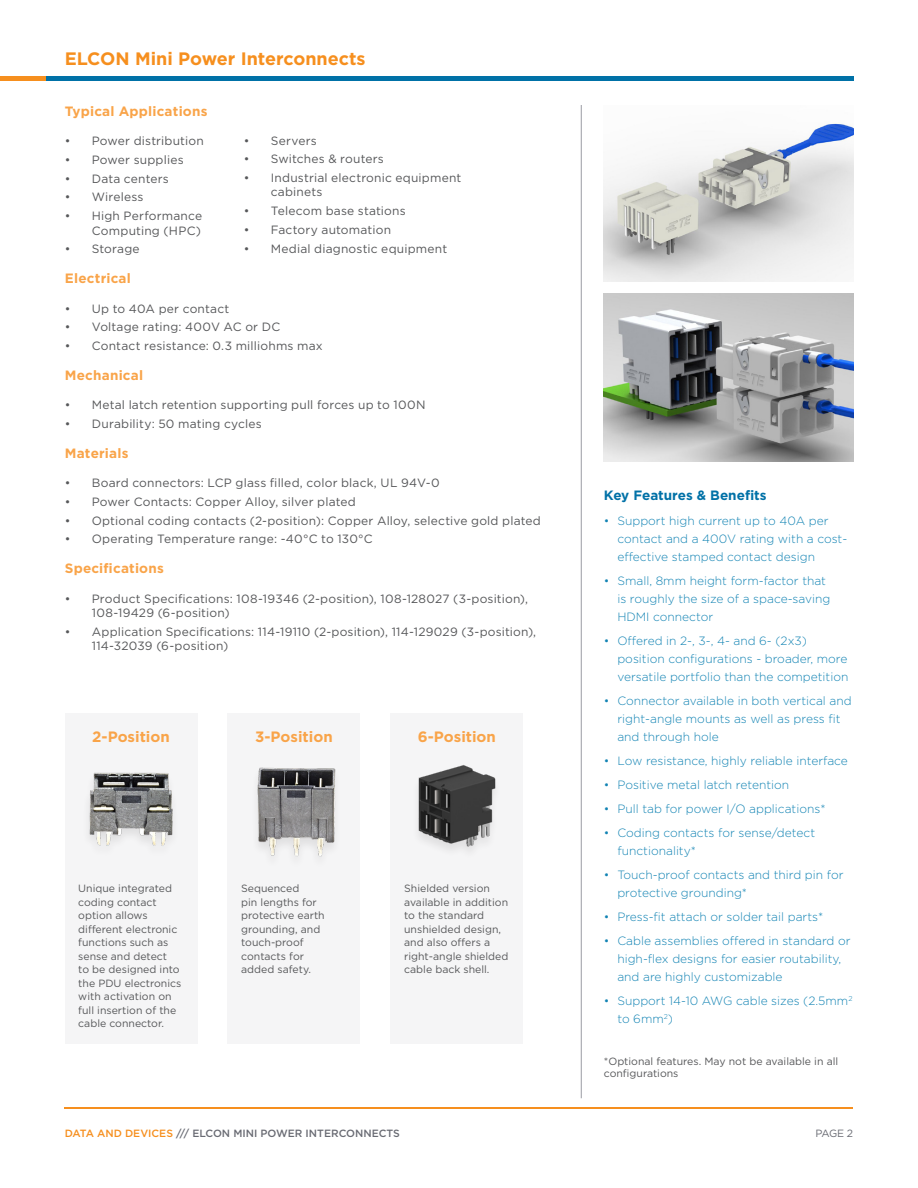
<style>
.page{position:relative;width:918px;height:1188px;background:#fff}
.page>*{position:absolute;margin:0;border:0;box-sizing:border-box;transform-origin:0 0}
.t1{font:700 18px "Gotham";color:#f68f1e}
.PS_Body_Copy_Bold{font:700 15px "Gotham";color:#f9a449}
.PS_Product_Name{font:700 13.5px "Gotham";letter-spacing:.015em;color:#f9a449}
.PS_Sidebar_Headline{font:700 13.5px "Gotham";color:#0071a7}
.t2{font:12px/14.4px "Gotham";letter-spacing:.015em;color:#57585a}
.t3{font:300 12px/18px "Gotham";color:#1384b4}
.PS_Body_Copy_Bold-2{font:10.5px/13.5px "Gotham";color:#57585a}
.PS_Sidebar_Bullet_Bl{font:10.5px/12px "Gotham";color:#57585a}
.t4{font:500 10.5px "Gotham";color:#696b73}
.t5{font:10.5px "Gotham";color:#696b73}
.s1{color:#f68f1e}
</style>
<div class="page">
<img style="left:604px;top:122px;width:249px;height:160px">
<img style="left:604px;top:293px;width:249px;height:168px">
<hr style="left:65px;top:1107px;width:788px;height:1px;background:#f68f1e">
<div style="left:0;top:76px;width:47px;height:5px;background:#f68f1e"></div>
<div style="left:46px;top:76px;width:807px;height:5px;background:#0071a7"></div>
<div style="left:228px;top:713px;width:132px;height:331px;background:#f5f5f6"></div>
<div style="left:65px;top:713px;width:132px;height:331px;background:#f5f5f6"></div>
<hr style="left:581px;top:105px;width:1px;height:993px;background:#9a9ca3">
<img style="left:89px;top:772px;width:84px;height:74px">
<img style="left:257px;top:767px;width:79px;height:90px">
<div style="left:391px;top:713px;width:132px;height:331px;background:#f5f5f6"></div>
<img style="left:418px;top:765px;width:78px;height:86px">
<h1 class="t1" style="left:65px;top:46px;width:302px">ELCON Mini Power Interconnects</h1>
<p class="PS_Product_Name" style="left:65px;top:102px;width:144px">Typical Applications</p>
<p class="t2" style="left:65px;top:134px;width:141px">• Power distribution</p>
<p class="t2" style="left:65px;top:152px;width:120px">• Power supplies</p>
<p class="t2" style="left:65px;top:171px;width:106px">• Data centers</p>
<p class="t2" style="left:65px;top:190px;width:80px">• Wireless</p>
<p class="t2" style="left:65px;top:208px;width:139px;text-align:right">• High Performance<br>Computing (HPC)</p>
<p class="t2" style="left:65px;top:242px;width:76px">• Storage</p>
<p class="PS_Product_Name" style="left:65px;top:269px;width:68px">Electrical</p>
<p class="t2" style="left:65px;top:301px;width:166px">• Up to 40A per contact</p>
<p class="t2" style="left:65px;top:320px;width:217px">• Voltage rating: 400V AC or DC</p>
<p class="t2" style="left:65px;top:338px;width:260px">• Contact resistance: 0.3 milliohms max</p>
<p class="PS_Product_Name" style="left:65px;top:366px;width:80px">Mechanical</p>
<p class="t2" style="left:65px;top:397px;width:362px">• Metal latch retention supporting pull forces up to 100N</p>
<p class="t2" style="left:65px;top:416px;width:198px">• Durability: 50 mating cycles</p>
<p class="PS_Product_Name" style="left:65px;top:444px;width:65px">Materials</p>
<p class="t2" style="left:65px;top:475px;width:377px">• Board connectors: LCP glass filled, color black, UL 94V-0</p>
<p class="t2" style="left:65px;top:494px;width:293px">• Power Contacts: Copper Alloy, silver plated</p>
<p class="t2" style="left:65px;top:513px;width:478px">• Optional coding contacts (2-position): Copper Alloy, selective gold plated</p>
<p class="t2" style="left:65px;top:532px;width:310px">• Operating Temperature range: -40°C to 130°C</p>
<p class="PS_Product_Name" style="left:65px;top:559px;width:101px">Specifications</p>
<p class="t2" style="left:92px;top:591px;width:438px;text-indent:-27px">• Product Specifications: 108-19346 (2-position), 108-128027 (3-position),<br>108-19429 (6-position)</p>
<p class="t2" style="left:92px;top:624px;width:446px;text-indent:-27px">• Application Specifications: 114-19110 (2-position), 114-129029 (3-position),<br>114-32039 (6-position)</p>
<p class="t2" style="left:244px;top:133px;width:74px">• Servers</p>
<p class="t2" style="left:244px;top:152px;width:142px">• Switches &amp; routers</p>
<p class="t2" style="left:271px;top:170px;width:192px;text-indent:-27px">• Industrial electronic equipment cabinets</p>
<p class="t2" style="left:244px;top:203px;width:163px">• Telecom base stations</p>
<p class="t2" style="left:244px;top:222px;width:149px">• Factory automation</p>
<p class="t2" style="left:244px;top:241px;width:205px">• Medial diagnostic equipment</p>
<p class="PS_Body_Copy_Bold" style="left:92px;top:727px;width:79px">2-Position</p>
<p class="PS_Body_Copy_Bold" style="left:255px;top:727px;width:79px">3-Position</p>
<p class="PS_Body_Copy_Bold" style="left:418px;top:727px;width:80px">6-Position</p>
<p class="PS_Body_Copy_Bold-2" style="left:78px;top:881px;width:105px">Unique integrated coding contact option allows different electronic functions such as sense and detect<br>to be designed into the PDU electronics with activation on full insertion of the cable connector.</p>
<p class="PS_Body_Copy_Bold-2" style="left:241px;top:881px;width:85px">Sequenced<br>pin lengths for protective earth grounding, and touch-proof contacts for added safety.</p>
<p class="PS_Body_Copy_Bold-2" style="left:404px;top:881px;width:106px">Shielded version available in addition to the standard unshielded design, and also offers a right-angle shielded cable back shell.</p>
<p class="PS_Sidebar_Headline" style="left:604px;top:486px;width:164px">Key Features &amp; Benefits</p>
<p class="t3" style="left:617px;top:511px;width:231px;text-indent:-14px">• Support high current up to 40A per contact and a 400V rating with a cost&shy;effective stamped contact design</p>
<p class="t3" style="left:617px;top:571px;width:215px;text-indent:-14px">• Small, 8mm height form-factor that is roughly the size of a space-saving<br>HDMI connector</p>
<p class="t3" style="left:617px;top:631px;width:233px;text-indent:-14px">• Offered in 2-, 3-, 4- and 6- (2x3) position configurations - broader, more versatile portfolio than the competition</p>
<p class="t3" style="left:617px;top:691px;width:236px;text-indent:-14px">• Connector available in both vertical and right-angle mounts as well as press fit and through hole</p>
<p class="t3" style="left:604px;top:751px;width:246px">• Low resistance, highly reliable interface</p>
<p class="t3" style="left:604px;top:775px;width:187px">• Positive metal latch retention</p>
<p class="t3" style="left:604px;top:799px;width:223px">• Pull tab for power I/O applications*</p>
<p class="t3" style="left:617px;top:823px;width:199px;text-indent:-14px">• Coding contacts for sense/detect functionality*</p>
<p class="t3" style="left:617px;top:865px;width:228px;text-indent:-14px">• Touch-proof contacts and third pin for protective grounding*</p>
<p class="t3" style="left:604px;top:907px;width:221px">• Press-fit attach or solder tail parts*</p>
<p class="t3" style="left:617px;top:931px;width:235px;text-indent:-14px">• Cable assemblies offered in standard or high-flex designs for easier routability, and are highly customizable</p>
<p class="t3" style="left:617px;top:991px;width:237px;text-indent:-13px">• Support 14-10 AWG cable sizes (2.5mm<sup>2 </sup>to 6mm<sup>2</sup>)</p>
<p class="PS_Sidebar_Bullet_Bl" style="left:604px;top:1055px;width:236px">*Optional features. May not be available in all configurations</p>
<p class="t4" style="left:65px;top:1126px;width:337px"><span class="s1">DATA AND DEVICES</span> /// ELCON MINI POWER INTERCONNECTS</p>
<p class="t5" style="left:815px;top:1127px;width:39px">PAGE 2</p>
</div>
